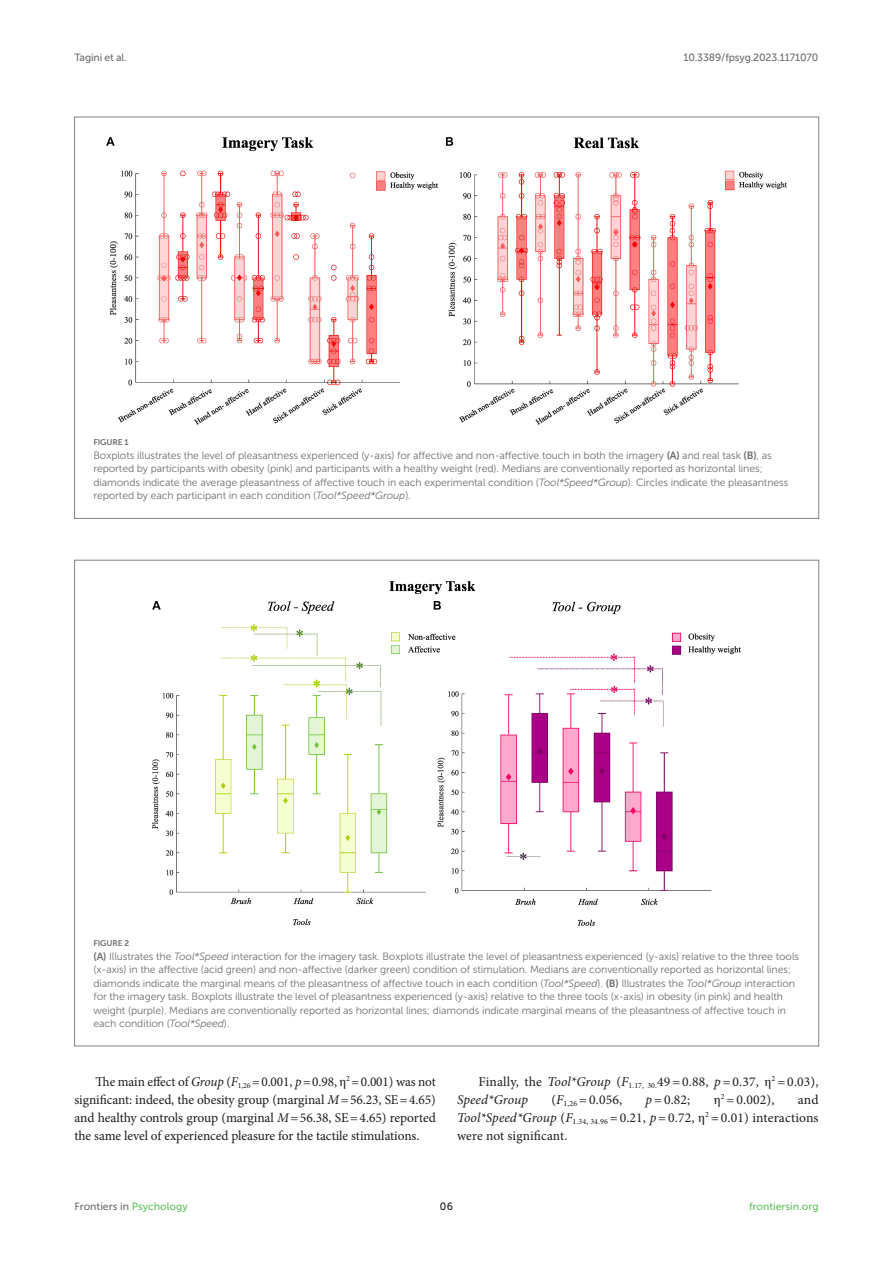
<style>
.page{position:relative;width:893px;height:1263px;background:#fff}
.page>*{position:absolute;margin:0;border:0;box-sizing:border-box;transform-origin:0 0}
.TEXT{font:13.5px/18px "Minion Pro";color:#1b1c1b;text-align:justify}
.FIG_LEG{font:10.5px/13.5px "Museo Sans 300";letter-spacing:-.01em;color:#706f70}
.t1{font:10.5px "Museo Sans 500";letter-spacing:-.015em;color:#706f70}
.t2{font:10.5px "Museo Sans 500";color:#65c161}
.t3{font:10.5px "Museo Sans 500";color:#1b1c1b}
.FIG_HD{font:8.25px "Museo Sans 700";letter-spacing:-.01em;color:#706f70}
.s1{font-family:"Museo Sans 700"}
.s2{font-style:italic}
.s3{font-family:"STIX General"}
.s4{color:#65c161}
</style>
<div class="page">
<img style="left:106px;top:137px;width:681px;height:288px">
<img style="left:152px;top:581px;width:589px;height:345px">
<p class="t1" style="left:74px;top:51px;width:54px">Tagini et al.</p>
<p class="t1" style="left:683px;top:51px;width:137px">10.3389/fpsyg.2023.1171070</p>
<p class="FIG_HD" style="left:94px;top:438px;width:37px">FIGURE 1</p>
<p class="FIG_LEG" style="left:94px;top:449px;width:696px">Boxplots illustrates the level of pleasantness experienced (y-axis) for affective and non-affective touch in both the imagery <span class="s1">(A)</span> and real task <span class="s1">(B)</span>, as reported by participants with obesity (pink) and participants with a healthy weight (red). Medians are conventionally reported as horizontal lines; diamonds indicate the average pleasantness of affective touch in each experimental condition (<span class="s2">Tool*Speed*Group</span>). Circles indicate the pleasantness reported by each participant in each condition (<span class="s2">Tool*Speed*Group</span>).</p>
<p class="FIG_HD" style="left:94px;top:938px;width:37px">FIGURE 2</p>
<p class="FIG_LEG" style="left:94px;top:949px;width:707px"><span class="s1">(A)</span> Illustrates the <span class="s2">Tool*Speed</span> interaction for the imagery task. Boxplots illustrate the level of pleasantness experienced (y-axis) relative to the three tools (x-axis) in the affective (acid green) and non-affective (darker green) condition of stimulation. Medians are conventionally reported as horizontal lines; diamonds indicate the marginal means of the pleasantness of affective touch in each condition (<span class="s2">Tool*Speed</span>). <span class="s1">(B)</span> Illustrates the <span class="s2">Tool*Group</span> interaction for the imagery task. Boxplots illustrate the level of pleasantness experienced (y-axis) relative to the three tools (x-axis) in obesity (in pink) and health weight (purple). Medians are conventionally reported as horizontal lines; diamonds indicate marginal means of the pleasantness of affective touch in each condition (<span class="s2">Tool*Speed</span>).</p>
<p class="TEXT" style="left:74px;top:1073px;width:363px;text-indent:21px">The main effect of <span class="s2">Group</span> (<span class="s2">F</span><sub>1,26</sub> =0.001, <span class="s2">p</span>=0.98, <span class="s3">η</span><sup>2</sup> =0.001) was not significant: indeed, the obesity group (marginal <span class="s2">M</span>=56.23, SE=4.65) and healthy controls group (marginal <span class="s2">M</span>=56.38, SE=4.65) reported the same level of experienced pleasure for the tactile stimulations.</p>
<p class="TEXT" style="left:457px;top:1073px;width:363px;text-indent:21px">Finally, the <span class="s2">Tool*Group</span> (<span class="s2">F</span><sub>1.17,</sub> <sub>30.</sub>49=0.88, <span class="s2">p</span>=0.37, <span class="s3">η</span><sup>2</sup> =0.03),<br><span class="s2">Speed*Group</span></p>
<p class="TEXT" style="left:551px;top:1091px;width:72px">(<span class="s2">F</span><sub>1,26</sub> = 0.056,</p>
<p class="TEXT" style="left:645px;top:1091px;width:46px"><span class="s2">p</span>=0.82;</p>
<p class="TEXT" style="left:714px;top:1091px;width:62px"><span class="s3">η</span><sup>2</sup> = 0.002),</p>
<p class="TEXT" style="left:457px;top:1091px;width:363px;text-indent:341px">and <span class="s2">Tool*Speed*Group</span> (<span class="s2">F</span><sub>1.34,</sub> <sub>34.96</sub> =0.21, <span class="s2">p</span>=0.72, <span class="s3">η</span><sup>2</sup> =0.01) interactions were not significant.</p>
<p class="t1" style="left:74px;top:1200px;width:115px">Frontiers in <span class="s4">Psychology</span></p>
<p class="t3" style="left:440px;top:1200px;width:15px">06</p>
<p class="t2" style="left:749px;top:1200px;width:71px">frontiersin.org</p>
</div>
